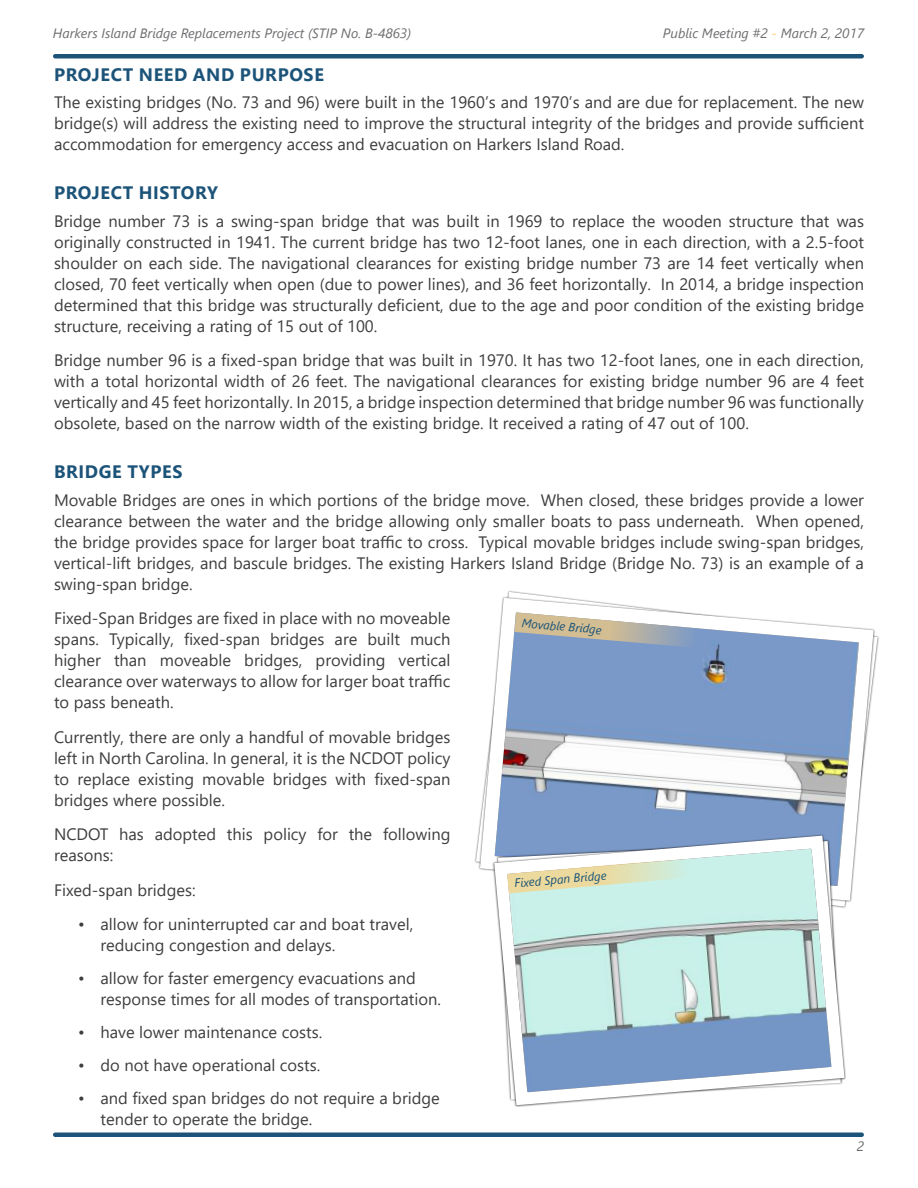
<style>
.page{position:relative;width:918px;height:1188px;background:#fff}
.page>*{position:absolute;margin:0;border:0;box-sizing:border-box;transform-origin:0 0}
.t1{font:700 18px "Segoe UI";letter-spacing:.035em;color:#1c5379}
.t2{font:16.5px/21px "Segoe UI";color:#3e3e3f;text-align:justify}
.t3{font:italic 13.5px "Segoe UI";color:#6c6d70}
.t4{font:italic 12px "Segoe UI";color:#185379}
.s1{color:#fec964}
</style>
<div class="page">
<hr style="left:55px;top:54px;width:807px;height:4px;background:#1c5379">
<div style="left:55px;top:1132px;width:807px;height:5px;background:#1c5379"></div>
<svg style="left:475px;top:591px;width:404px;height:310px"></svg>
<svg style="left:488px;top:829px;width:363px;height:278px"></svg>
<svg style="left:515px;top:612px;width:192px;height:37px"></svg>
<svg style="left:507px;top:857px;width:193px;height:36px"></svg>
<p class="t3" style="left:53px;top:22px;width:360px">Harkers Island Bridge Replacements Project (STIP No. B-4863)</p>
<p class="t3" style="left:663px;top:22px;width:203px">Public Meeting #2 <span class="s1">-</span> March 2, 2017</p>
<p class="t1" style="left:54px;top:60px;width:271px">PROJECT NEED AND PURPOSE</p>
<p class="t2" style="left:54px;top:92px;width:812px">The existing bridges (No. 73 and 96) were built in the 1960’s and 1970’s and are due for replacement. The new bridge(s) will address the existing need to improve the structural integrity of the bridges and provide sufficient accommodation for emergency access and evacuation on Harkers Island Road.</p>
<p class="t1" style="left:54px;top:178px;width:166px">PROJECT HISTORY</p>
<p class="t2" style="left:54px;top:210px;width:812px">Bridge number 73 is a swing-span bridge that was built in 1969 to replace the wooden structure that was originally constructed in 1941. The current bridge has two 12-foot lanes, one in each direction, with a 2.5-foot shoulder on each side. The navigational clearances for existing bridge number 73 are 14 feet vertically when closed, 70 feet vertically when open (due to power lines), and 36 feet horizontally. In 2014, a bridge inspection determined that this bridge was structurally deficient, due to the age and poor condition of the existing bridge structure, receiving a rating of 15 out of 100.</p>
<p class="t2" style="left:54px;top:350px;width:812px">Bridge number 96 is a fixed-span bridge that was built in 1970. It has two 12-foot lanes, one in each direction, with a total horizontal width of 26 feet. The navigational clearances for existing bridge number 96 are 4 feet vertically and 45 feet horizontally. In 2015, a bridge inspection determined that bridge number 96 was functionally obsolete, based on the narrow width of the existing bridge. It received a rating of 47 out of 100.</p>
<p class="t1" style="left:54px;top:457px;width:130px">BRIDGE TYPES</p>
<p class="t2" style="left:54px;top:489px;width:812px">Movable Bridges are ones in which portions of the bridge move. When closed, these bridges provide a lower clearance between the water and the bridge allowing only smaller boats to pass underneath. When opened, the bridge provides space for larger boat traffic to cross. Typical movable bridges include swing-span bridges, vertical-lift bridges, and bascule bridges. The existing Harkers Island Bridge (Bridge No. 73) is an example of a swing-span bridge.</p>
<p class="t2" style="left:54px;top:608px;width:398px">Fixed-Span Bridges are fixed in place with no moveable spans. Typically, fixed-span bridges are built much higher than moveable bridges, providing vertical clearance over waterways to allow for larger boat traffic to pass beneath.</p>
<p class="t2" style="left:54px;top:726px;width:398px">Currently, there are only a handful of movable bridges left in North Carolina. In general, it is the NCDOT policy to replace existing movable bridges with fixed-span bridges where possible.</p>
<p class="t2" style="left:54px;top:824px;width:398px">NCDOT has adopted this policy for the following reasons:</p>
<p class="t2" style="left:54px;top:879px;width:143px">Fixed-span bridges:</p>
<p class="t2" style="left:101px;top:914px;width:314px;text-indent:-23px">• allow for uninterrupted car and boat travel, reducing congestion and delays.</p>
<p class="t2" style="left:101px;top:967px;width:342px;text-indent:-23px">• allow for faster emergency evacuations and response times for all modes of transportation.</p>
<p class="t2" style="left:78px;top:1021px;width:246px">• have lower maintenance costs.</p>
<p class="t2" style="left:78px;top:1054px;width:244px">• do not have operational costs.</p>
<p class="t2" style="left:101px;top:1087px;width:341px;text-indent:-23px">• and fixed span bridges do not require a bridge tender to operate the bridge.</p>
<p class="t4" style="left:523px;top:613px;width:81px;rotate:5deg">Movable Bridge</p>
<p class="t4" style="left:514px;top:874px;width:94px;rotate:-5deg">Fixed Span Bridge</p>
<p class="t3" style="left:857px;top:1136px;width:9px">2</p>
</div>
